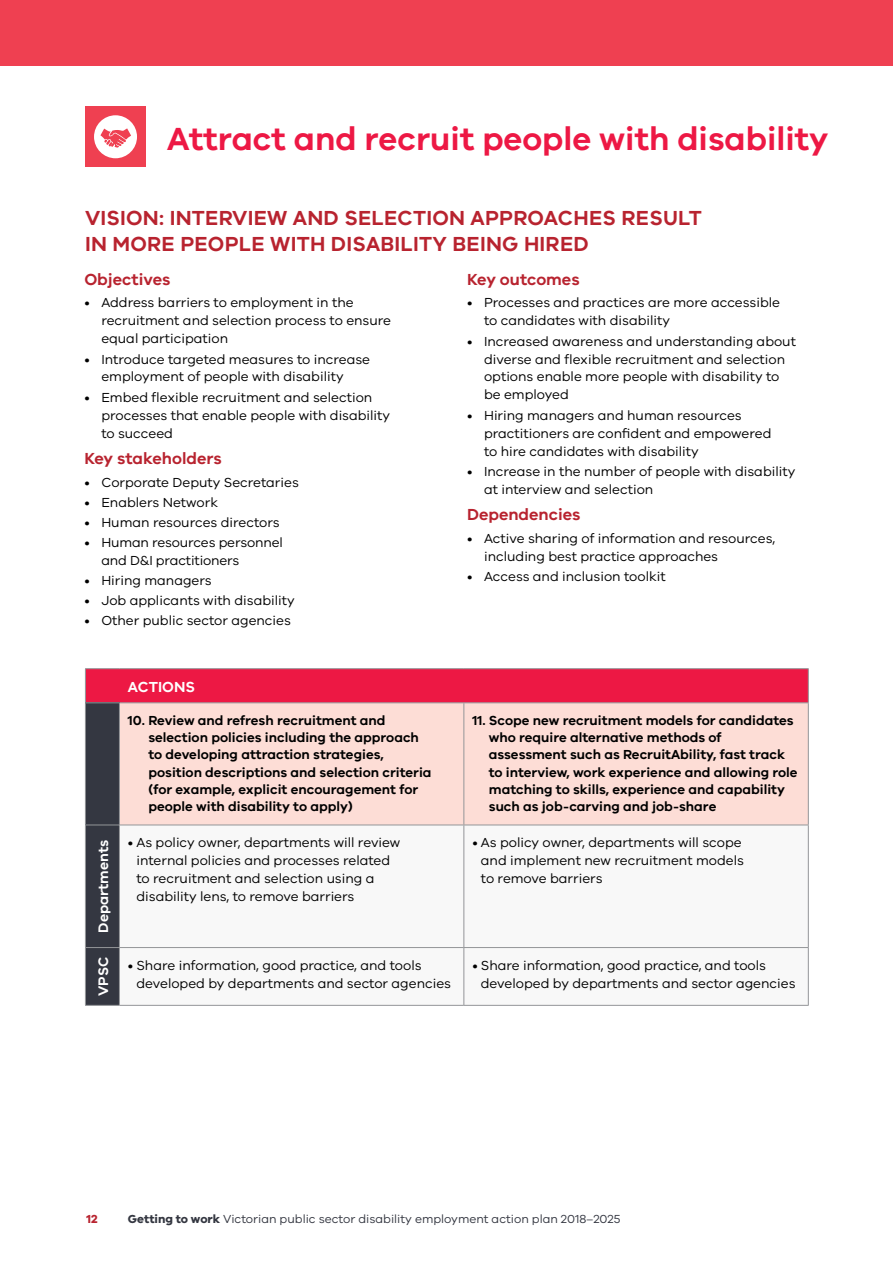
<style>
.page{position:relative;width:893px;height:1263px;background:#fff}
.page>*{position:absolute;margin:0;border:0;box-sizing:border-box;transform-origin:0 0}
.t1{font:600 33px "VIC";color:#ed1844}
.t2{font:600 21px/25.5px "VIC";letter-spacing:.01em;color:#b8232f}
.t3{font:600 16.5px "VIC";color:#b8232f}
.VPSC_table_heading{font:600 15px "VIC";color:#fff}
.Table_Heading_2{font:600 14.25px "VIC";color:#fff}
.t4{font:13.5px/18px "VIC";color:#000}
.Table_Body{font:600 13.5px/17.2px "VIC";color:#000}
.t5{font:12px "VIC";color:#343741}
.t6{font:700 12px "VIC";color:#b8232f}
.s1{font-weight:700}
</style>
<div class="page">
<div style="left:0;top:0;width:893px;height:66px;background:#ef4051"></div>
<div style="left:85px;top:106px;width:61px;height:61px;background:#ef4051"></div>
<div style="left:94px;top:115px;width:43px;height:43px;background:#fff;border-radius:50%"></div>
<svg style="left:100px;top:128px;width:31px;height:20px"></svg>
<div style="left:86px;top:669px;width:722px;height:33px;background:#ed1844"></div>
<div style="left:85px;top:703px;width:34px;height:122px;background:#343741"></div>
<div style="left:120px;top:703px;width:688px;height:122px;background:#fdddd6"></div>
<div style="left:86px;top:826px;width:33px;height:179px;background:#343741"></div>
<svg style="left:120px;top:826px;width:688px;height:179px"></svg>
<hr style="left:85px;top:668px;width:34px;height:1px;background:#939598">
<hr style="left:85px;top:669px;width:1px;height:33px;background:#939598">
<hr style="left:119px;top:668px;width:345px;height:1px;background:#939598">
<hr style="left:464px;top:668px;width:345px;height:1px;background:#939598">
<hr style="left:808px;top:669px;width:1px;height:33px;background:#939598">
<hr style="left:85px;top:702px;width:34px;height:1px;background:#939598">
<hr style="left:85px;top:703px;width:1px;height:122px;background:#939598">
<hr style="left:119px;top:702px;width:345px;height:1px;background:#939598">
<hr style="left:119px;top:703px;width:1px;height:122px;background:#939598">
<hr style="left:464px;top:702px;width:345px;height:1px;background:#939598">
<hr style="left:463px;top:703px;width:1px;height:122px;background:#939598">
<hr style="left:808px;top:703px;width:1px;height:122px;background:#939598">
<hr style="left:85px;top:825px;width:34px;height:1px;background:#939598">
<hr style="left:85px;top:825px;width:1px;height:122px;background:#939598">
<hr style="left:119px;top:825px;width:345px;height:1px;background:#939598">
<hr style="left:119px;top:825px;width:1px;height:122px;background:#939598">
<hr style="left:464px;top:825px;width:345px;height:1px;background:#939598">
<hr style="left:463px;top:825px;width:1px;height:122px;background:#939598">
<hr style="left:808px;top:825px;width:1px;height:122px;background:#939598">
<hr style="left:85px;top:947px;width:34px;height:1px;background:#939598">
<hr style="left:85px;top:948px;width:1px;height:57px;background:#939598">
<hr style="left:119px;top:947px;width:345px;height:1px;background:#939598">
<hr style="left:119px;top:948px;width:1px;height:57px;background:#939598">
<hr style="left:464px;top:947px;width:345px;height:1px;background:#939598">
<hr style="left:463px;top:948px;width:1px;height:57px;background:#939598">
<hr style="left:808px;top:948px;width:1px;height:57px;background:#939598">
<hr style="left:85px;top:1005px;width:34px;height:1px;background:#939598">
<hr style="left:119px;top:1005px;width:345px;height:1px;background:#939598">
<hr style="left:464px;top:1005px;width:345px;height:1px;background:#939598">
<h3 class="t1" style="left:167px;top:119px;width:663px">Attract and recruit people with disability</h3>
<h4 class="t2" style="left:85px;top:205px;width:618px">VISION: INTERVIEW AND SELECTION APPROACHES RESULT<br>IN MORE PEOPLE WITH DISABILITY BEING HIRED</h4>
<h5 class="t3" style="left:84px;top:269px;width:88px">Objectives</h5>
<p class="t4" style="left:101px;top:293px;width:291px;text-indent:-17px">• Address barriers to employment in the recruitment and selection process to ensure equal participation</p>
<p class="t4" style="left:101px;top:350px;width:270px;text-indent:-17px">• Introduce targeted measures to increase employment of people with disability</p>
<p class="t4" style="left:101px;top:388px;width:290px;text-indent:-17px">• Embed flexible recruitment and selection processes that enable people with disability to succeed</p>
<h5 class="t3" style="left:84px;top:449px;width:139px">Key stakeholders</h5>
<p class="t4" style="left:84px;top:473px;width:216px">• Corporate Deputy Secretaries</p>
<p class="t4" style="left:84px;top:493px;width:135px">• Enablers Network</p>
<p class="t4" style="left:84px;top:513px;width:197px">• Human resources directors</p>
<p class="t4" style="left:101px;top:533px;width:183px;text-indent:-17px">• Human resources personnel and D&amp;I practitioners</p>
<p class="t4" style="left:84px;top:571px;width:129px">• Hiring managers</p>
<p class="t4" style="left:84px;top:591px;width:212px">• Job applicants with disability</p>
<p class="t4" style="left:84px;top:611px;width:208px">• Other public sector agencies</p>
<h5 class="t3" style="left:467px;top:269px;width:114px">Key outcomes</h5>
<p class="t4" style="left:484px;top:293px;width:297px;text-indent:-17px">• Processes and practices are more accessible to candidates with disability</p>
<p class="t4" style="left:484px;top:332px;width:313px;text-indent:-17px">• Increased awareness and understanding about diverse and flexible recruitment and selection options enable more people with disability to be employed</p>
<p class="t4" style="left:484px;top:406px;width:289px;text-indent:-17px">• Hiring managers and human resources practitioners are confident and empowered to hire candidates with disability</p>
<p class="t4" style="left:484px;top:462px;width:313px;text-indent:-17px">• Increase in the number of people with disability at interview and selection</p>
<h5 class="t3" style="left:467px;top:505px;width:115px">Dependencies</h5>
<p class="t4" style="left:484px;top:529px;width:293px;text-indent:-17px">• Active sharing of information and resources, including best practice approaches</p>
<p class="t4" style="left:467px;top:567px;width:200px">• Access and inclusion toolkit</p>
<p class="VPSC_table_heading" style="left:128px;top:678px;width:69px">ACTIONS</p>
<p class="Table_Body" style="left:148px;top:711px;width:285px;text-indent:-20px">10. Review and refresh recruitment and selection policies including the approach to developing attraction strategies, position descriptions and selection criteria (for example, explicit encouragement for people with disability to apply)</p>
<p class="Table_Body" style="left:489px;top:711px;width:310px;text-indent:-16px">11. Scope new recruitment models for candidates who require alternative methods of assessment such as RecruitAbility, fast track to interview, work experience and allowing role matching to skills, experience and capability such as job-carving and job-share</p>
<p class="Table_Heading_2" style="left:95px;top:933px;width:94px;rotate:-90deg">Departments</p>
<p class="t4" style="left:136px;top:833px;width:265px;text-indent:-9px">• As policy owner, departments will review internal policies and processes related to recruitment and selection using a disability lens, to remove barriers</p>
<p class="t4" style="left:481px;top:833px;width:264px;text-indent:-9px">• As policy owner, departments will scope and implement new recruitment models to remove barriers</p>
<p class="Table_Heading_2" style="left:95px;top:996px;width:41px;rotate:-90deg">VPSC</p>
<p class="t4" style="left:136px;top:955px;width:316px;text-indent:-9px">• Share information, good practice, and tools developed by departments and sector agencies</p>
<p class="t4" style="left:481px;top:955px;width:316px;text-indent:-9px">• Share information, good practice, and tools developed by departments and sector agencies</p>
<p class="t6" style="left:86px;top:1211px;width:13px">12</p>
<p class="t5" style="left:128px;top:1211px;width:494px"><span class="s1">Getting to work</span> Victorian public sector disability employment action plan 2018–2025</p>
</div>
